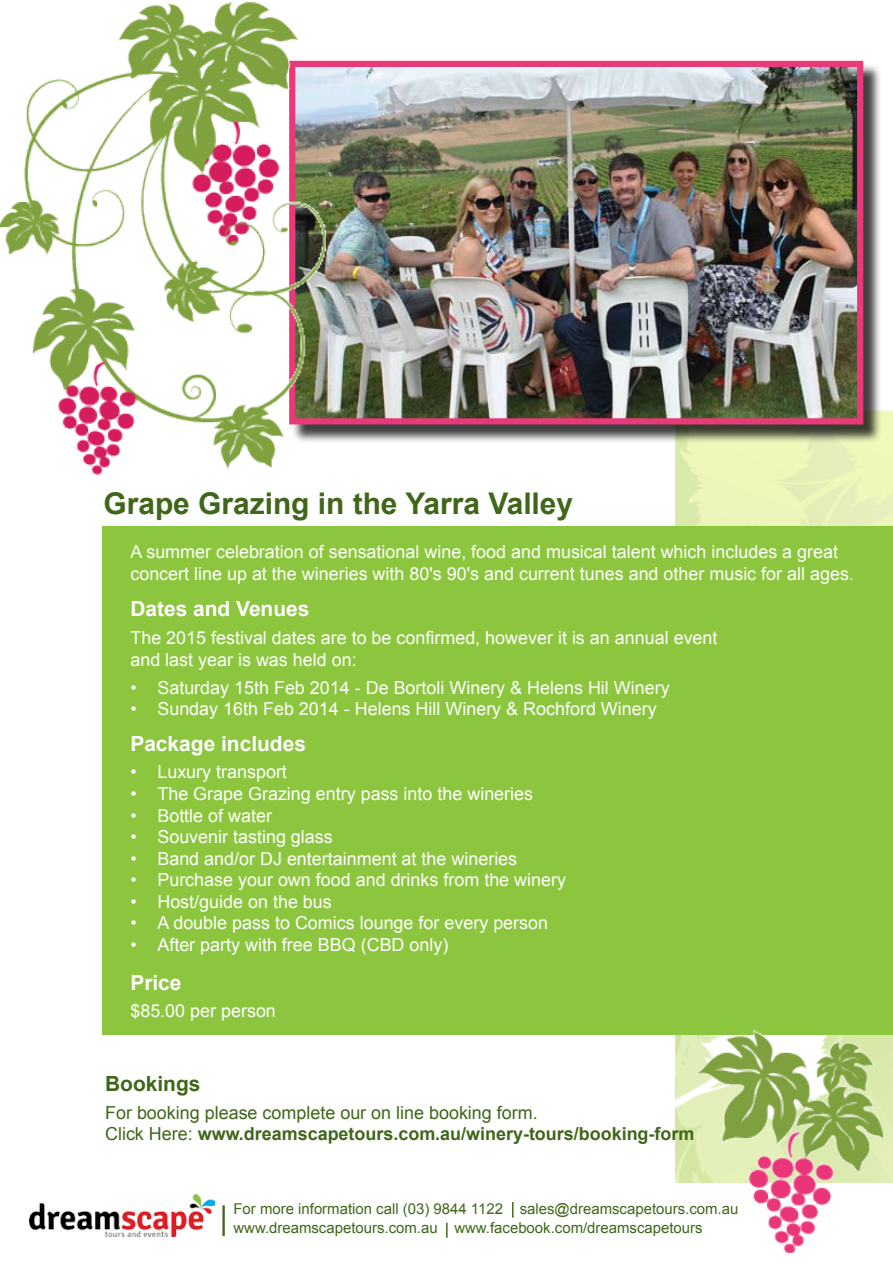
<style>
.page{position:relative;width:893px;height:1263px;background:#fff}
.page>*{position:absolute;margin:0;border:0;box-sizing:border-box;transform-origin:0 0}
.t1{font:700 29.85px "Arial";color:#3f6619}
.t2{font:700 20.85px "Arial";color:#fff}
.t3{font:700 20.85px "Arial";color:#3f6619}
.t4{font:18px/22.4px "Arial";color:#fff}
.t5{font:18px/21.5px "Arial";color:#3f6619}
.t6{font:15px/19.2px "Arial";color:#3f6619}
.s1{font-weight:700}
</style>
<div class="page">
<img style="left:94px;top:60px;width:799px;height:466px">
<img style="left:675px;top:1035px;width:218px;height:148px">
<div style="left:102px;top:526px;width:791px;height:509px;background:#8cc63f"></div>
<div style="left:291px;top:63px;width:591px;height:380px;background:#000;opacity:.75"></div>
<img style="left:326px;top:68px;width:530px;height:349px">
<div style="left:289px;top:61px;width:574px;height:363px;border:6px solid #e83a79"></div>
<img style="left:0;top:2px;width:326px;height:472px">
<img style="left:30px;top:1195px;width:185px;height:42px">
<hr style="left:222px;top:1205px;width:3px;height:31px;background:#3f6619">
<svg style="left:512px;top:1202px;width:1px;height:15px"></svg>
<svg style="left:446px;top:1223px;width:2px;height:15px"></svg>
<img style="left:696px;top:1030px;width:186px;height:222px">
<h1 class="t1" style="left:104px;top:483px;width:471px">Grape Grazing in the Yarra Valley</h1>
<p class="t4" style="left:130px;top:541px;width:725px">A summer celebration of sensational wine, food and musical talent which includes a great concert line up at the wineries with 80's 90's and current tunes and other music for all ages.</p>
<p class="t2" style="left:130px;top:594px;width:181px">Dates and Venues</p>
<p class="t4" style="left:130px;top:627px;width:589px">The 2015 festival dates are to be confirmed, however it is an annual event and last year is was held on:</p>
<p class="t4" style="left:130px;top:676px;width:541px">• Saturday 15th Feb 2014 - De Bortoli Winery &amp; Helens Hil Winery</p>
<p class="t4" style="left:130px;top:698px;width:528px">• Sunday 16th Feb 2014 - Helens Hill Winery &amp; Rochford Winery</p>
<p class="t2" style="left:130px;top:730px;width:177px">Package includes</p>
<p class="t4" style="left:130px;top:761px;width:158px">• Luxury transport</p>
<p class="t4" style="left:130px;top:783px;width:404px">• The Grape Grazing entry pass into the wineries</p>
<p class="t4" style="left:130px;top:804px;width:143px">• Bottle of water</p>
<p class="t4" style="left:130px;top:826px;width:204px">• Souvenir tasting glass</p>
<p class="t4" style="left:130px;top:847px;width:388px">• Band and/or DJ entertainment at the wineries</p>
<p class="t4" style="left:130px;top:869px;width:437px">• Purchase your own food and drinks from the winery</p>
<p class="t4" style="left:130px;top:890px;width:203px">• Host/guide on the bus</p>
<p class="t4" style="left:130px;top:912px;width:419px">• A double pass to Comics lounge for every person</p>
<p class="t4" style="left:130px;top:933px;width:320px">• After party with free BBQ (CBD only)</p>
<p class="t2" style="left:130px;top:969px;width:53px">Price</p>
<p class="t4" style="left:130px;top:1000px;width:147px">$85.00 per person</p>
<p class="t3" style="left:105px;top:1070px;width:97px">Bookings</p>
<p class="t5" style="left:105px;top:1102px;width:591px">For booking please complete our on line booking form.<br>Click Here: <span class="s1">www.dreamscapetours.com.au/winery-tours/booking-form</span></p>
<p class="t6" style="left:233px;top:1199px;width:506px">For more information call (03) 9844 1122 sales@dreamscapetours.com.au www.dreamscapetours.com.au www.facebook.com/dreamscapetours</p>
</div>
